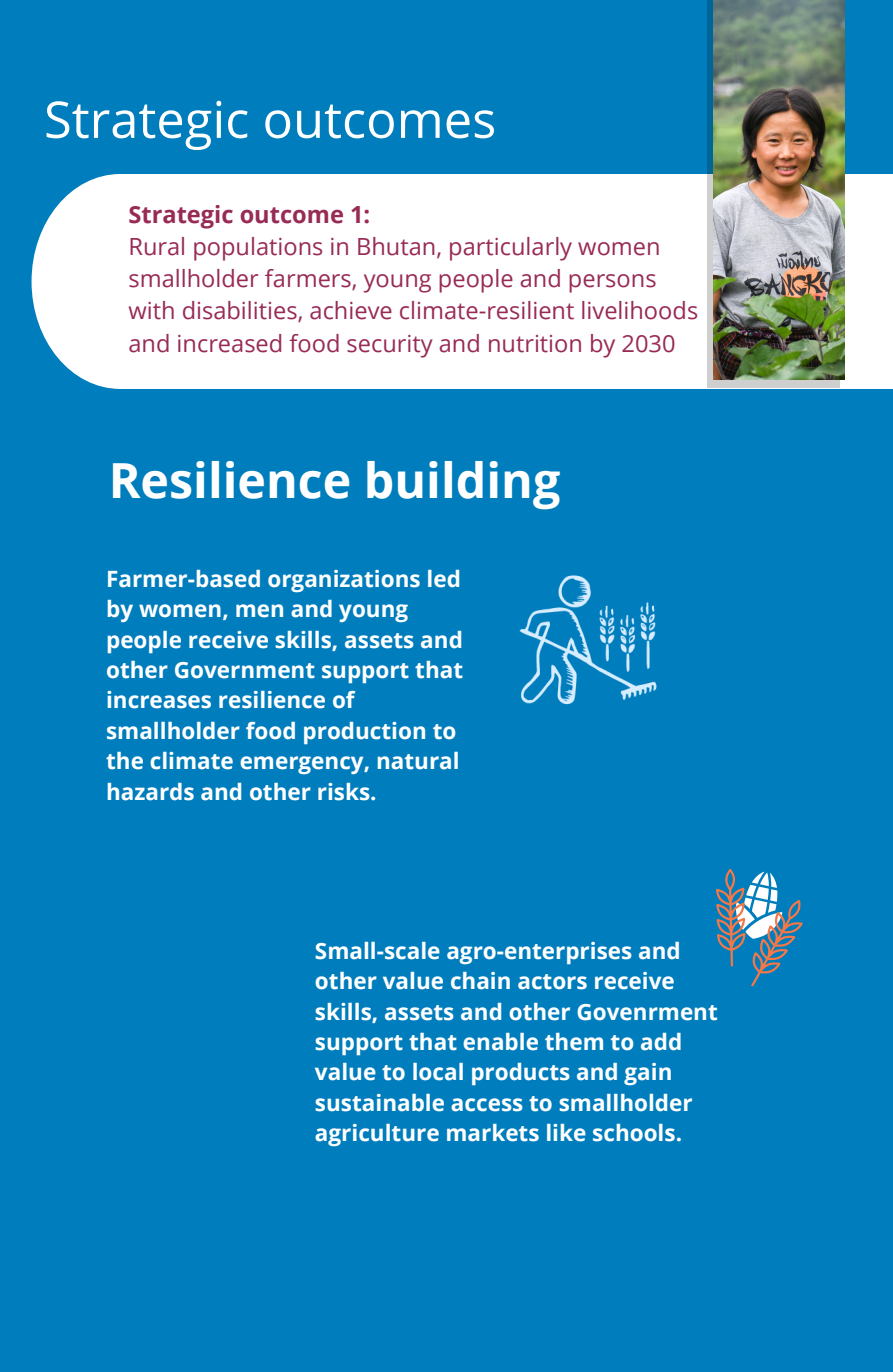
<style>
.page{position:relative;width:893px;height:1372px;background:#007dbc}
.page>*{position:absolute;margin:0;border:0;box-sizing:border-box;transform-origin:0 0}
.t1{font:50.62px "Open Sans";color:#fff}
.t2{font:700 48.38px "Open Sans";color:#fff}
.t3{font:23.62px/31.9px "Open Sans";color:#982b56}
.t4{font:700 23.62px "Open Sans";color:#982b56}
.t5{font:700 22.5px/30.4px "Open Sans";color:#fff}
</style>
<div class="page">
<div style="left:32px;top:174px;width:177px;height:215px;background:#fff;border-radius:50%"></div>
<div style="left:129px;top:174px;width:764px;height:214px;background:#fff"></div>
<svg style="left:716px;top:869px;width:87px;height:118px"></svg>
<img style="left:519px;top:575px;width:138px;height:130px">
<svg style="left:707px;top:0;width:133px;height:388px;background:#8eadbd"></svg>
<img style="left:713px;top:0;width:131px;height:380px">
<h3 class="t1" style="left:44px;top:84px;width:454px">Strategic outcomes</h3>
<p class="t4" style="left:128px;top:198px;width:243px">Strategic outcome 1:</p>
<h1 class="t3" style="left:128px;top:230px;width:571px">Rural populations in Bhutan, particularly women smallholder farmers, young people and persons with disabilities, achieve climate-resilient livelihoods and increased food security and nutrition by 2030</h1>
<p class="t2" style="left:109px;top:446px;width:453px">Resilience building</p>
<p class="t5" style="left:106px;top:563px;width:358px">Farmer-based organizations led by women, men and young people receive skills, assets and other Government support that increases resilience of smallholder food production to the climate emergency, natural hazards and other risks.</p>
<p class="t5" style="left:315px;top:935px;width:404px">Small-scale agro-enterprises and other value chain actors receive skills, assets and other Govenrment support that enable them to add value to local products and gain sustainable access to smallholder agriculture markets like schools.</p>
</div>
